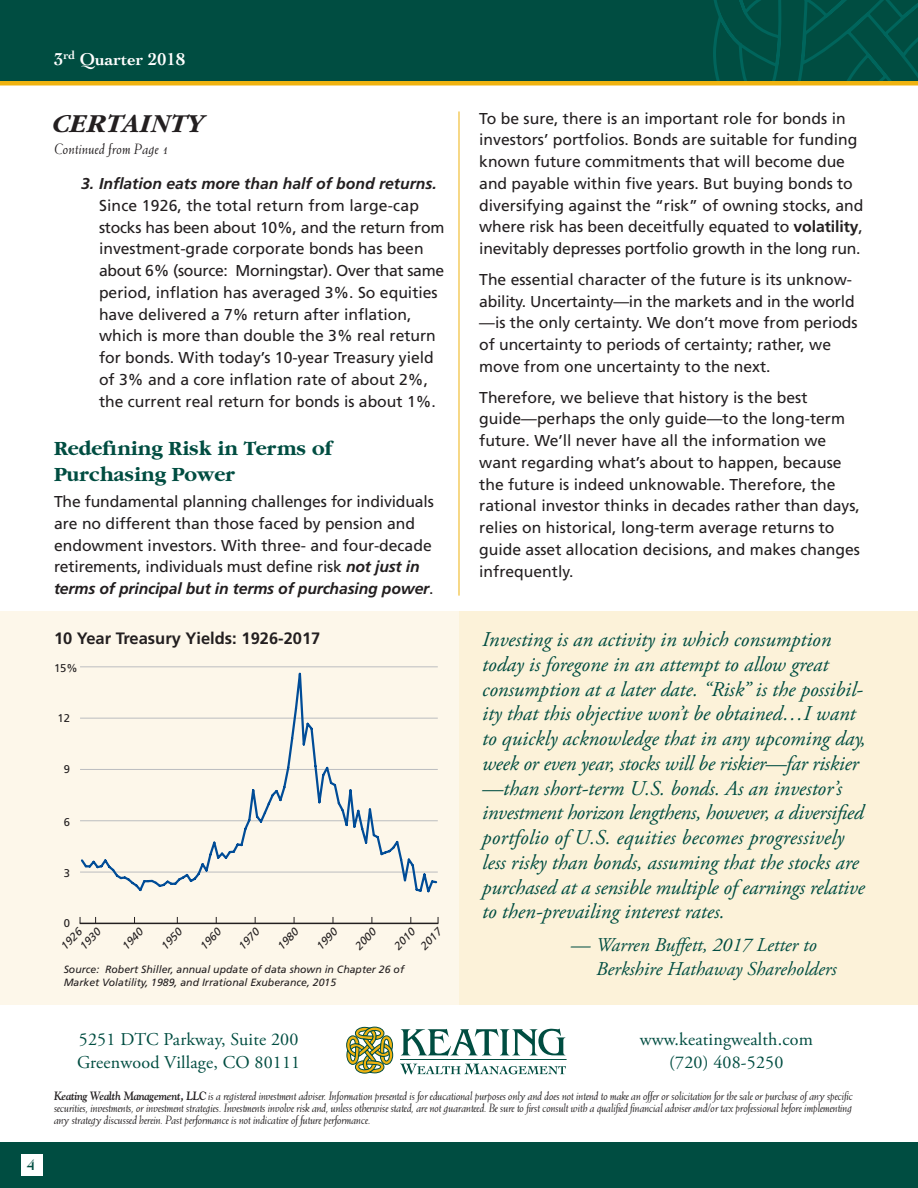
<style>
.page{position:relative;width:918px;height:1188px;background:#fff}
.page>*{position:absolute;margin:0;border:0;box-sizing:border-box;transform-origin:0 0}
.Continued_from_-_Tit{font:italic 700 27px "Garamond";color:#231f20}
.Quotation{font:italic 21px/24.8px "Adobe Garamond Pro";color:#004d41}
.Subhead{font:700 21px/25.5px "Garamond";color:#004d41}
.Quotation-2{font:italic 19.5px "Adobe Garamond Pro";color:#004d41}
.t1{font:18px/22.5px "Adobe Garamond Pro";letter-spacing:.01em;color:#004d41;text-align:center}
.t2{font:700 18px "Cochin LT Std";color:#fff}
.t3{font:700 16.5px "Frutiger";color:#231f20}
.Body_Text{font:15.75px/21.8px "Frutiger";color:#231f20}
.Indent_text{font:15.75px/21.8px "Frutiger";color:#231f20}
.Intro_End{font:italic 15px "Weiss";color:#231f20}
.t4{font:700 15px "Cochin LT Std";color:#004d41}
.Intro_End-2{font:italic 12px/12px "Weiss";letter-spacing:-.025em;color:#231f20;text-align:justify}
.t5{font:11.25px "Frutiger";color:#231f20}
.t6{font:italic 10.95px/13.6px "Frutiger";color:#231f20}
.Source_text{font:italic 10.5px "Frutiger";color:#231f20}
.s1{font-weight:700;font-style:italic}
.s2{font-weight:700}
.s3{font-family:"Goudy";font-weight:700}
</style>
<div class="page">
<div style="left:0;top:612px;width:595px;height:393px;background:#fdf7ea"></div>
<div style="left:459px;top:612px;width:459px;height:393px;background:#fcf2d9"></div>
<div style="left:0;top:0;width:918px;height:83px;background:#004d41"></div>
<svg style="left:713px;top:0;width:205px;height:81px"></svg>
<div style="left:0;top:1143px;width:918px;height:45px;background:#004d41"></div>
<div style="left:21px;top:1155px;width:21px;height:21px;background:#fff"></div>
<hr style="left:400px;top:1059px;width:167px;height:1px;background:#004d41">
<svg style="left:400px;top:1064px;width:166px;height:10px"></svg>
<svg style="left:401px;top:1028px;width:164px;height:28px"></svg>
<svg style="left:346px;top:1026px;width:47px;height:48px"></svg>
<hr style="left:80px;top:923px;width:358px;height:1px;background:#231f20">
<hr style="left:80px;top:666px;width:358px;height:1px;background:#bcbdc0">
<svg style="left:80px;top:672px;width:358px;height:221px"></svg>
<div style="left:0;top:81px;width:918px;height:5px;background:#efb310"></div>
<hr style="left:459px;top:111px;width:1px;height:485px;background:#efb211">
<p class="t4" style="left:27px;top:1156px;width:9px">4</p>
<p class="t2" style="left:54px;top:48px;width:133px">3<sup>rd</sup> Quarter 2018</p>
<p class="Continued_from_-_Tit" style="left:54px;top:109px;width:153px">CERTAINTY</p>
<p class="Intro_End" style="left:54px;top:141px;width:116px">Continued from Page 1</p>
<p class="Indent_text" style="left:99px;top:173px;width:347px;text-indent:-18px"><span class="s1">3. Inflation eats more than half of bond returns.<br></span>Since 1926, the total return from large-cap stocks has been about 10%, and the return from investment-grade corporate bonds has been about 6% (source: Morningstar). Over that same period, inflation has averaged 3%. So equities have delivered a 7% return after inflation, which is more than double the 3% real return for bonds. With today’s 10-year Treasury yield of 3% and a core inflation rate of about 2%, the current real return for bonds is about 1%.</p>
<p class="Subhead" style="left:54px;top:436px;width:280px">Redefining Risk in Terms of<br>Purchasing Power</p>
<p class="Body_Text" style="left:54px;top:491px;width:381px">The fundamental planning challenges for individuals are no different than those faced by pension and endowment investors. With three- and four-decade retirements, individuals must define risk <span class="s1">not just in terms of principal but in terms of purchasing power</span>.</p>
<p class="t3" style="left:54px;top:628px;width:268px">10 Year Treasury Yields: 1926-2017</p>
<p class="t5" style="left:54px;top:661px;width:25px">15%</p>
<p class="t5" style="left:58px;top:711px;width:14px">12</p>
<p class="t5" style="left:64px;top:763px;width:8px">9</p>
<p class="t5" style="left:64px;top:815px;width:8px">6</p>
<p class="t5" style="left:64px;top:867px;width:8px">3</p>
<p class="t5" style="left:64px;top:917px;width:8px">0</p>
<p class="t6" style="left:67px;top:934px;width:27px;text-indent:-13px;rotate:-46deg">1926<br>1930</p>
<p class="t6" style="left:119px;top:943px;width:27px;rotate:-46deg">1940</p>
<p class="t6" style="left:158px;top:943px;width:27px;rotate:-46deg">1950</p>
<p class="t6" style="left:197px;top:943px;width:27px;rotate:-46deg">1960</p>
<p class="t6" style="left:235px;top:943px;width:27px;rotate:-46deg">1970</p>
<p class="t6" style="left:274px;top:943px;width:27px;rotate:-46deg">1980</p>
<p class="t6" style="left:313px;top:943px;width:27px;rotate:-46deg">1990</p>
<p class="t6" style="left:352px;top:943px;width:27px;rotate:-46deg">2000</p>
<p class="t6" style="left:402px;top:928px;width:27px;line-height:18.9px;text-indent:-18px;rotate:-46deg">2010<br>2017</p>
<p class="Body_Text" style="left:479px;top:107px;width:386px">To be sure, there is an important role for bonds in investors’ portfolios. Bonds are suitable for funding known future commitments that will become due and payable within five years. But buying bonds to diversifying against the “risk” of owning stocks, and where risk has been deceitfully equated to <span class="s2">volatility</span>, inevitably depresses portfolio growth in the long run.</p>
<p class="Body_Text" style="left:479px;top:268px;width:380px">The essential character of the future is its unknow&shy;ability. Uncertainty—in the markets and in the world —is the only certainty. We don’t move from periods of uncertainty to periods of certainty; rather, we move from one uncertainty to the next.</p>
<p class="Body_Text" style="left:479px;top:386px;width:382px">Therefore, we believe that history is the best guide—perhaps the only guide—to the long-term future. We’ll never have all the information we want regarding what’s about to happen, because the future is indeed unknowable. Therefore, the rational investor thinks in decades rather than days, relies on historical, long-term average returns to guide asset allocation decisions, and makes changes infrequently.</p>
<p class="Quotation" style="left:482px;top:628px;width:385px">Investing is an activity in which consumption today is foregone in an attempt to allow great consumption at a later date. “Risk” is the possibil&shy;ity that this objective won’t be obtained…I want to quickly acknowledge that in any upcoming day, week or even year, stocks will be riskier—far riskier —than short-term U.S. bonds. As an investor’s investment horizon lengthens, however, a diversified portfolio of U.S. equities becomes progressively less risky than bonds, assuming that the stocks are purchased at a sensible multiple of earnings relative to then-prevailing interest rates.</p>
<p class="Quotation-2" style="left:571px;top:933px;width:247px">— Warren Buffett, 2017 Letter to</p>
<p class="Source_text" style="left:64px;top:963px;width:342px">Source: Robert Shiller, annual update of data shown in Chapter 26 of</p>
<p class="Quotation-2" style="left:596px;top:957px;width:242px">Berkshire Hathaway Shareholders</p>
<p class="Source_text" style="left:64px;top:977px;width:274px">Market Volatility, 1989, and Irrational Exuberance, 2015</p>
<p class="t1" style="left:79px;top:1029px;width:221px">5251 DTC Parkway, Suite 200</p>
<p class="t1" style="left:77px;top:1051px;width:225px">Greenwood Village, CO 80111</p>
<p class="t1" style="left:640px;top:1029px;width:175px">www.keatingwealth.com (720) 408-5250</p>
<p class="Intro_End-2" style="left:54px;top:1090px;width:801px"><span class="s3">Keating Wealth Management, LLC</span> is a registered investment adviser. Information presented is for educational purposes only and does not intend to make an offer or solicitation for the sale or purchase of any specific securities, investments, or investment strategies. Investments involve risk and, unless otherwise stated, are not guaranteed. Be sure to first consult with a qualified financial adviser and/or tax professional before implementing any strategy discussed herein. Past performance is not indicative of future performance.</p>
</div>
